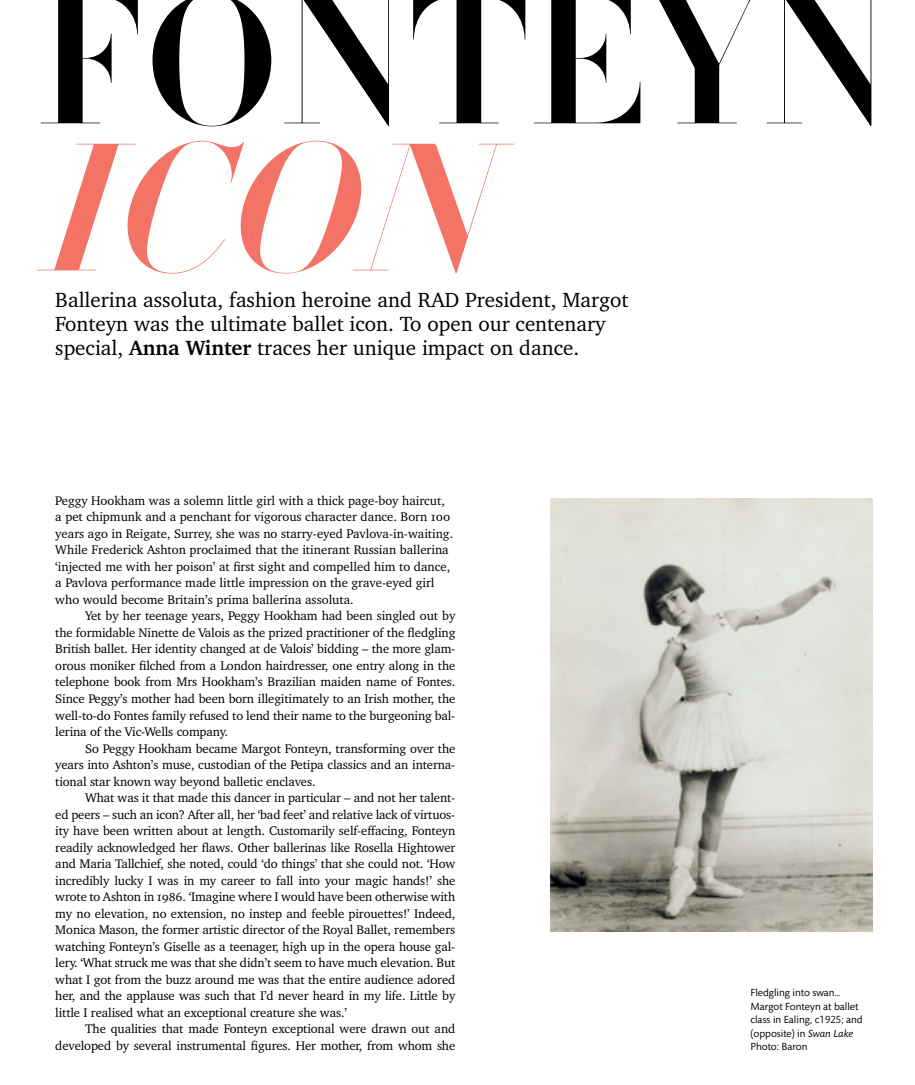
<style>
.page{position:relative;width:915px;height:1085px;background:#fff}
.page>*{position:absolute;margin:0;border:0;box-sizing:border-box;transform-origin:0 0}
.t1{font:178.5px "Didot HTF B96 Bold";letter-spacing:-.01em;color:#000}
.t2{font:178.5px "Didot HTF B96 Bold Ital";color:#f37366}
.t3{font:21px/24px "Charter OSFBT";color:#000}
.t4{font:12.75px/16.5px "Charter OSFBT";color:#000;text-align:justify}
.t5{font:10.5px/13.5px "Mundo Sans Std";color:#000}
.s1{font-family:"Charter BT";font-weight:700}
.s2{font-style:italic}
</style>
<div class="page">
<img style="left:550px;top:498px;width:322px;height:433px">
<h1 class="t1" style="left:34px;top:-52px;width:860px">FONTEYN</h1>
<h1 class="t2" style="left:47px;top:94px;width:452px">ICON</h1>
<h2 class="t3" style="left:55px;top:287px;width:574px">Ballerina assoluta, fashion heroine and RAD President, Margot<br>Fonteyn was the ultimate ballet icon. To open our centenary special, <span class="s1">Anna Winter</span> traces her unique impact on dance.</h2>
<p class="t4" style="left:55px;top:492px;width:399px;text-align:left">Peggy Hookham was a solemn little girl with a thick page-boy haircut, a pet chipmunk and a penchant for vigorous character dance. Born 100 years ago in Reigate, Surrey, she was no starry-eyed Pavlova-in-waiting.<br>While Frederick Ashton proclaimed that the itinerant Russian ballerina ‘injected me with her poison’ at first sight and compelled him to dance, a Pavlova performance made little impression on the grave-eyed girl who would become Britain’s prima ballerina assoluta.</p>
<p class="t4" style="left:55px;top:607px;width:401px;text-indent:30px">Yet by her teenage years, Peggy Hookham had been singled out by the formidable Ninette de Valois as the prized practitioner of the fledgling British ballet. Her identity changed at de Valois’ bidding – the more glam&shy;orous moniker filched from a London hairdresser, one entry along in the telephone book from Mrs Hookham’s Brazilian maiden name of Fontes.<br>Since Peggy’s mother had been born illegitimately to an Irish mother, the well-to-do Fontes family refused to lend their name to the burgeoning bal&shy;lerina of the Vic-Wells company.</p>
<p class="t4" style="left:55px;top:739px;width:401px;text-indent:30px">So Peggy Hookham became Margot Fonteyn, transforming over the years into Ashton’s muse, custodian of the Petipa classics and an interna&shy;tional star known way beyond balletic enclaves.</p>
<p class="t4" style="left:55px;top:789px;width:401px;text-indent:30px">What was it that made this dancer in particular – and not her talent&shy;ed peers – such an icon? After all, her ‘bad feet’ and relative lack of virtuos&shy;ity have been written about at length. Customarily self-effacing, Fonteyn readily acknowledged her flaws. Other ballerinas like Rosella Hightower and Maria Tallchief, she noted, could ‘do things’ that she could not. ‘How incredibly lucky I was in my career to fall into your magic hands!’ she wrote to Ashton in 1986. ‘Imagine where I would have been otherwise with my no elevation, no extension, no instep and feeble pirouettes!’ Indeed, Monica Mason, the former artistic director of the Royal Ballet, remembers watching Fonteyn’s Giselle as a teenager, high up in the opera house gal&shy;lery. ‘What struck me was that she didn’t seem to have much elevation. But what I got from the buzz around me was that the entire audience adored her, and the applause was such that I’d never heard in my life. Little by little I realised what an exceptional creature she was.’</p>
<p class="t4" style="left:55px;top:1020px;width:401px;text-align:right">The qualities that made Fonteyn exceptional were drawn out and developed by several instrumental figures. Her mother, from whom she</p>
<p class="t5" style="left:750px;top:985px;width:114px">Fledgling into swan…<br>Margot Fonteyn at ballet class in Ealing, c1925; and (opposite) in <span class="s2">Swan Lake<br></span>Photo: Baron</p>
</div>
